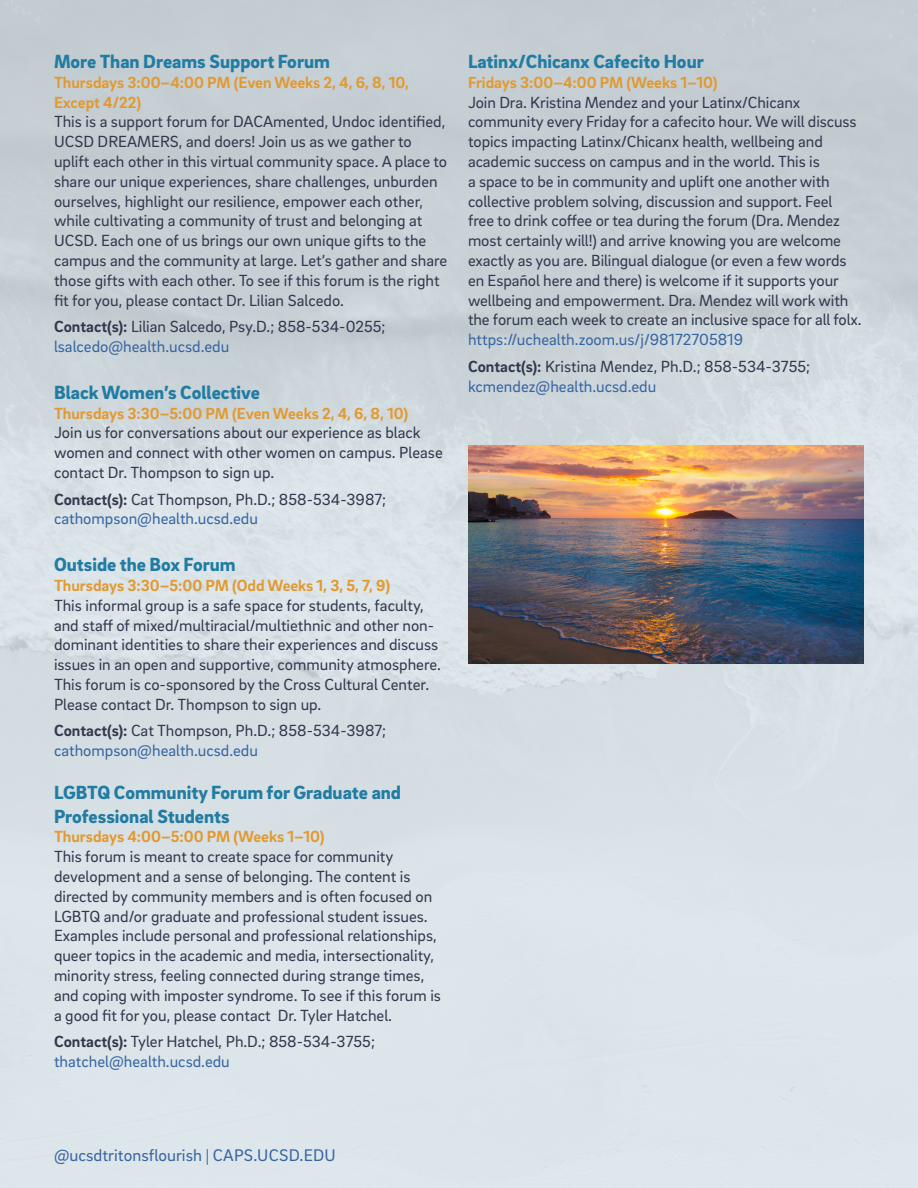
<style>
.page{position:relative;width:918px;height:1188px;background:#fff}
.page>*{position:absolute;margin:0;border:0;box-sizing:border-box;transform-origin:0 0}
.t1{font:900 19.5px/23.4px "Brix Sans";color:#217ca3}
.t2{font:17.25px "Brix Sans";color:#3765a1}
.content{font:16.5px/19.8px "Brix Sans";color:#32384d}
.header2{font:700 16.5px/19.8px "Brix Sans";color:#e29930}
.s1{font-weight:700}
.s2{color:#3765a1}
</style>
<div class="page">
<div style="left:1px;top:1px;width:917px;height:1187px;background:linear-gradient(to bottom,#c5ced2,#e2ebef)"></div>
<img style="left:468px;top:446px;width:396px;height:218px">
<p class="t1" style="left:54px;top:49px;width:278px">More Than Dreams Support Forum</p>
<p class="header2" style="left:54px;top:72px;width:356px">Thursdays 3:00–4:00 PM (Even Weeks 2, 4, 6, 8, 10,<br>Except 4/22)</p>
<p class="content" style="left:54px;top:111px;width:395px">This is a support forum for DACAmented, Undoc identified, UCSD DREAMERS, and doers! Join us as we gather to uplift each other in this virtual community space. A place to share our unique experiences, share challenges, unburden ourselves, highlight our resilience, empower each other, while cultivating a community of trust and belonging at UCSD. Each one of us brings our own unique gifts to the campus and the community at large. Let’s gather and share those gifts with each other. To see if this forum is the right fit for you, please contact Dr. Lilian Salcedo.</p>
<p class="content" style="left:54px;top:316px;width:333px"><span class="s1">Contact(s):</span> Lilian Salcedo, Psy.D.; 858-534-0255; <span class="s2">lsalcedo@health.ucsd.edu</span></p>
<p class="t1" style="left:54px;top:380px;width:208px">Black Women’s Collective</p>
<p class="header2" style="left:54px;top:402px;width:356px">Thursdays 3:30–5:00 PM (Even Weeks 2, 4, 6, 8, 10)</p>
<p class="content" style="left:54px;top:422px;width:390px">Join us for conversations about our experience as black women and connect with other women on campus. Please contact Dr. Thompson to sign up.</p>
<p class="content" style="left:54px;top:488px;width:334px"><span class="s1">Contact(s):</span> Cat Thompson, Ph.D.; 858-534-3987; <span class="s2">cathompson@health.ucsd.edu</span></p>
<p class="t1" style="left:54px;top:552px;width:183px">Outside the Box Forum</p>
<p class="header2" style="left:54px;top:575px;width:338px">Thursdays 3:30–5:00 PM (Odd Weeks 1, 3, 5, 7, 9)</p>
<p class="content" style="left:54px;top:595px;width:389px">This informal group is a safe space for students, faculty, and staff of mixed/multiracial/multiethnic and other non&shy;dominant identities to share their experiences and discuss issues in an open and supportive, community atmosphere.<br>This forum is co-sponsored by the Cross Cultural Center.<br>Please contact Dr. Thompson to sign up.</p>
<p class="content" style="left:54px;top:720px;width:334px"><span class="s1">Contact(s):</span> Cat Thompson, Ph.D.; 858-534-3987; <span class="s2">cathompson@health.ucsd.edu</span></p>
<p class="t1" style="left:54px;top:780px;width:349px">LGBTQ Community Forum for Graduate and<br>Professional Students</p>
<p class="header2" style="left:54px;top:826px;width:272px">Thursdays 4:00–5:00 PM (Weeks 1–10)</p>
<p class="content" style="left:54px;top:846px;width:389px">This forum is meant to create space for community development and a sense of belonging. The content is directed by community members and is often focused on LGBTQ and/or graduate and professional student issues.<br>Examples include personal and professional relationships, queer topics in the academic and media, intersectionality, minority stress, feeling connected during strange times, and coping with imposter syndrome. To see if this forum is a good fit for you, please contact Dr. Tyler Hatchel.</p>
<p class="content" style="left:54px;top:1031px;width:322px"><span class="s1">Contact(s):</span> Tyler Hatchel, Ph.D.; 858-534-3755; <span class="s2">thatchel@health.ucsd.edu</span></p>
<p class="t1" style="left:468px;top:49px;width:237px">Latinx/Chicanx Cafecito Hour</p>
<p class="header2" style="left:468px;top:72px;width:251px">Fridays 3:00–4:00 PM (Weeks 1–10)</p>
<p class="content" style="left:468px;top:92px;width:395px">Join Dra. Kristina Mendez and your Latinx/Chicanx community every Friday for a cafecito hour. We will discuss topics impacting Latinx/Chicanx health, wellbeing and academic success on campus and in the world. This is<br>a space to be in community and uplift one another with collective problem solving, discussion and support. Feel free to drink coffee or tea during the forum (Dra. Mendez most certainly will!) and arrive knowing you are welcome exactly as you are. Bilingual dialogue (or even a few words en Español here and there) is welcome if it supports your wellbeing and empowerment. Dra. Mendez will work with the forum each week to create an inclusive space for all folx. <span class="s2">https://uchealth.zoom.us/j/98172705819</span></p>
<p class="content" style="left:468px;top:356px;width:344px"><span class="s1">Contact(s):</span> Kristina Mendez, Ph.D.; 858-534-3755; <span class="s2">kcmendez@health.ucsd.edu</span></p>
<p class="t2" style="left:54px;top:1144px;width:283px">@ucsdtritonsflourish | CAPS.UCSD.EDU</p>
</div>
